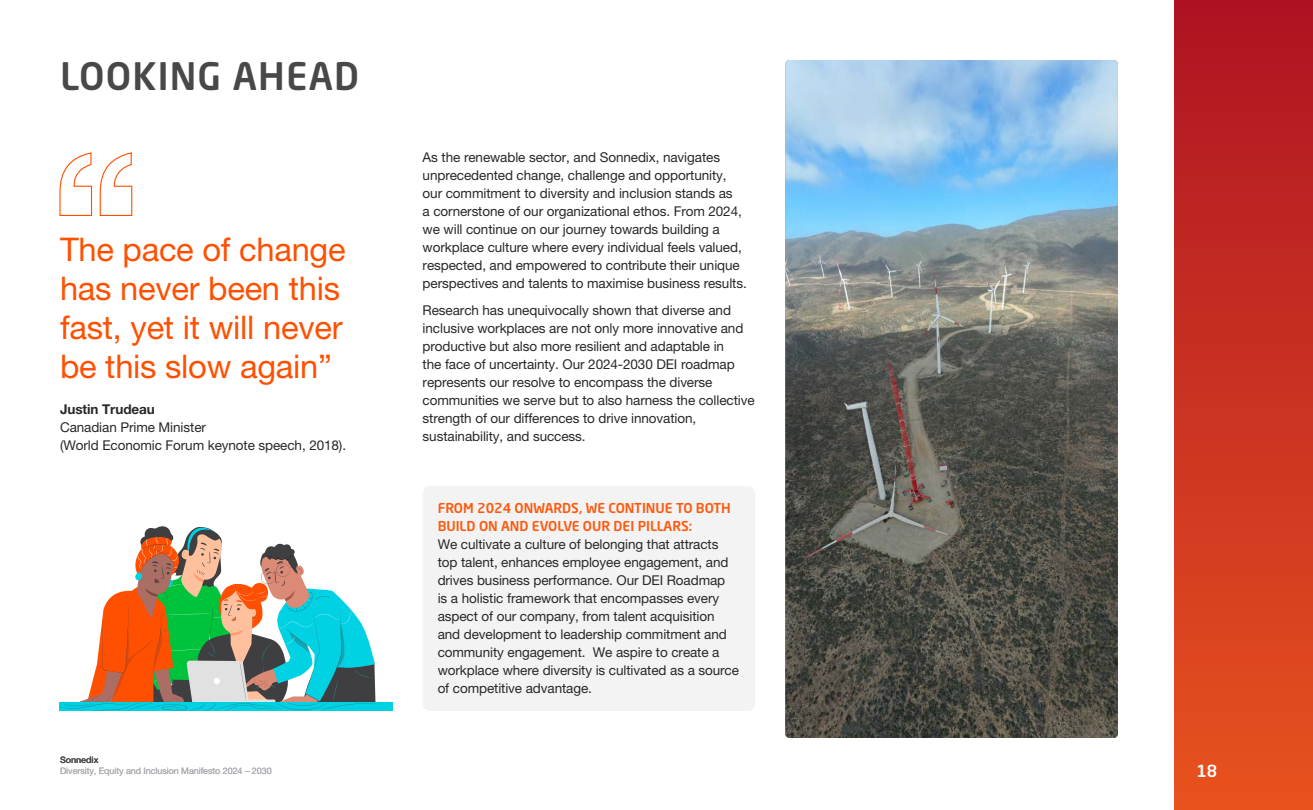
<style>
.page{position:relative;width:1313px;height:810px;background:#fff}
.page>*{position:absolute;margin:0;border:0;box-sizing:border-box;transform-origin:0 0}
.t1{font:500 37.5px "Neo Sans W1 G";letter-spacing:.03em;color:#494848}
.t2{font:32.62px/39.2px "Helvetica Neue LT Pro";letter-spacing:-.005em;color:#fe5000}
.t3{font:500 16.5px "Neo Sans W1 G";color:#fff}
.t4{font:13.5px/18px "Helvetica Neue LT Pro";letter-spacing:-.005em;color:#282827}
.t5{font:500 13.5px/18px "Neo Sans W1 G";color:#fe590d}
.t6{font:700 13.5px "Helvetica Neue LT Pro";letter-spacing:-.005em;color:#282827}
.t7{font:9px "Helvetica Neue LT Pro";letter-spacing:-.005em;color:#abadb0}
.t8{font:500 9px "Helvetica Neue LT Pro";letter-spacing:-.005em;color:#4a494b}
</style>
<div class="page">
<svg style="left:59px;top:152px;width:74px;height:64px"></svg>
<div style="left:423px;top:486px;width:332px;height:225px;background:#f3f3f4;border-radius:8px"></div>
<img style="left:785px;top:60px;width:333px;height:678px">
<div style="left:59px;top:703px;width:333px;height:8px;background:#00d2e4"></div>
<svg style="left:60px;top:526px;width:318px;height:185px"></svg>
<div style="left:1174px;top:0;width:138px;height:810px;background:linear-gradient(to bottom,#ae1323,#e9521f)"></div>
<h1 class="t1" style="left:60px;top:52px;width:301px">LOOKING AHEAD</h1>
<h2 class="t2" style="left:60px;top:229px;width:287px">The pace of change has never been this fast, yet it will never be this slow again”</h2>
<p class="t6" style="left:60px;top:401px;width:96px">Justin Trudeau</p>
<p class="t4" style="left:60px;top:418px;width:288px">Canadian Prime Minister<br>(World Economic Forum keynote speech, 2018).</p>
<p class="t8" style="left:60px;top:755px;width:40px">Sonnedix</p>
<p class="t7" style="left:60px;top:765px;width:213px">Diversity, Equity and Inclusion Manifesto 2024 – 2030</p>
<p class="t4" style="left:423px;top:148px;width:326px">As the renewable sector, and Sonnedix, navigates unprecedented change, challenge and opportunity, our commitment to diversity and inclusion stands as<br>a cornerstone of our organizational ethos. From 2024, we will continue on our journey towards building a workplace culture where every individual feels valued, respected, and empowered to contribute their unique perspectives and talents to maximise business results.</p>
<p class="t4" style="left:423px;top:301px;width:333px">Research has unequivocally shown that diverse and inclusive workplaces are not only more innovative and productive but also more resilient and adaptable in<br>the face of uncertainty. Our 2024-2030 DEI roadmap represents our resolve to encompass the diverse communities we serve but to also harness the collective strength of our differences to drive innovation, sustainability, and success.</p>
<p class="t5" style="left:438px;top:499px;width:295px">FROM 2024 ONWARDS, WE CONTINUE TO BOTH<br>BUILD ON AND EVOLVE OUR DEI PILLARS:</p>
<p class="t4" style="left:438px;top:535px;width:303px">We cultivate a culture of belonging that attracts top talent, enhances employee engagement, and drives business performance. Our DEI Roadmap<br>is a holistic framework that encompasses every aspect of our company, from talent acquisition and development to leadership commitment and community engagement. We aspire to create a workplace where diversity is cultivated as a source of competitive advantage.</p>
<p class="t3" style="left:1196px;top:760px;width:22px">18</p>
</div>
